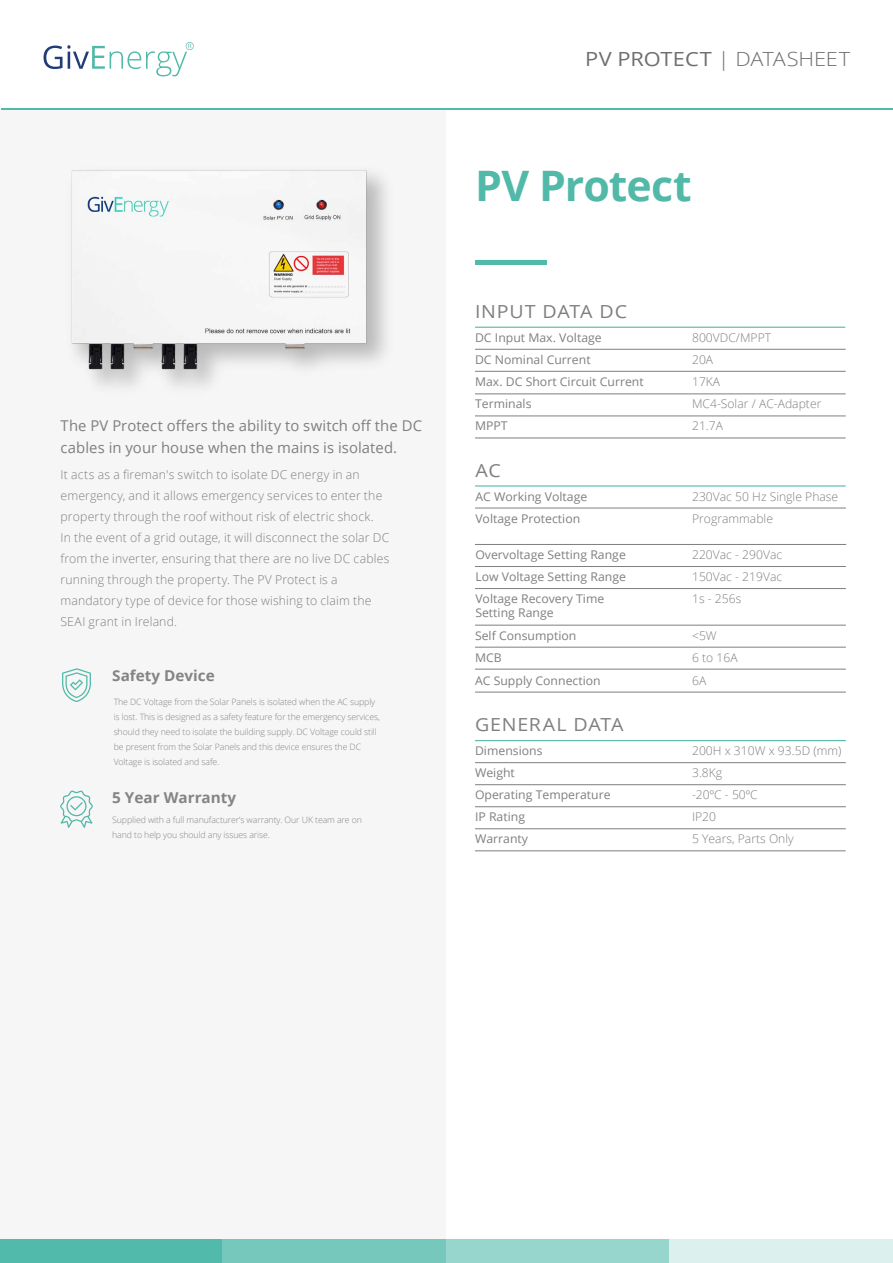
<style>
.page{position:relative;width:893px;height:1263px;background:#fff}
.page>*{position:absolute;margin:0;border:0;box-sizing:border-box;transform-origin:0 0}
.t1{font:700 42px "Open Sans";letter-spacing:-.025em;color:#52b9a9}
.t2{font:300 19.5px "Open Sans";letter-spacing:-.01em;color:#706f6e;scale:1.12 1}
.t3{font:18px "Open Sans";letter-spacing:.035em;color:#7f7f7f;scale:1.09 1}
.t4{font:700 15px "Open Sans";color:#838484}
.t5{font:14.85px/22.5px "Open Sans";letter-spacing:.005em;color:#7f7f7f}
.t6{font:300 12.3px/21px "Open Sans";letter-spacing:.015em;color:#7f7f7f}
.t7{font:12px/14.4px "Open Sans";color:#7f7f7f}
.t8{font:300 12px "Open Sans";color:#7f7f7f}
.t9{font:300 8.7px/15px "Open Sans";letter-spacing:-.01em;color:#838484}
.s1{font-weight:400}
</style>
<div class="page">
<svg style="left:44px;top:42px;width:150px;height:34px"></svg>
<div style="left:0;top:110px;width:446px;height:1143px;background:#f6f6f6"></div>
<div style="left:0;top:1239px;width:223px;height:24px;background:#52baaa"></div>
<div style="left:223px;top:1239px;width:223px;height:24px;background:#75c8bb"></div>
<div style="left:446px;top:1239px;width:223px;height:24px;background:#97d6cc"></div>
<div style="left:669px;top:1239px;width:223px;height:24px;background:#dcf1ee"></div>
<hr style="left:475px;top:260px;width:72px;height:4px;background:#52baaa">
<hr style="left:475px;top:740px;width:371px;height:1px;background:#52b9a9">
<hr style="left:475px;top:762px;width:371px;height:1px;background:#7f7f7f">
<hr style="left:475px;top:784px;width:371px;height:1px;background:#7f7f7f">
<hr style="left:475px;top:806px;width:371px;height:1px;background:#7f7f7f">
<hr style="left:475px;top:828px;width:371px;height:1px;background:#7f7f7f">
<hr style="left:475px;top:850px;width:371px;height:1px;background:#7f7f7f">
<hr style="left:475px;top:327px;width:370px;height:1px;background:#52b9a9">
<hr style="left:475px;top:349px;width:371px;height:1px;background:#7f7f7f">
<hr style="left:475px;top:371px;width:371px;height:1px;background:#7f7f7f">
<hr style="left:475px;top:394px;width:371px;height:1px;background:#7f7f7f">
<hr style="left:475px;top:416px;width:371px;height:1px;background:#7f7f7f">
<hr style="left:475px;top:438px;width:371px;height:1px;background:#7f7f7f">
<hr style="left:475px;top:485px;width:371px;height:1px;background:#52b9a9">
<hr style="left:475px;top:508px;width:371px;height:1px;background:#7f7f7f">
<hr style="left:475px;top:544px;width:371px;height:1px;background:#7f7f7f">
<hr style="left:475px;top:566px;width:371px;height:1px;background:#7f7f7f">
<hr style="left:475px;top:588px;width:371px;height:1px;background:#7f7f7f">
<hr style="left:475px;top:625px;width:371px;height:1px;background:#7f7f7f">
<hr style="left:475px;top:669px;width:371px;height:1px;background:#7f7f7f">
<hr style="left:475px;top:647px;width:371px;height:1px;background:#7f7f7f">
<hr style="left:475px;top:692px;width:371px;height:1px;background:#7f7f7f">
<hr style="left:1px;top:109px;width:892px;height:1px;background:#52baaa">
<img style="left:70px;top:169px;width:301px;height:204px">
<svg style="left:60px;top:790px;width:33px;height:38px"></svg>
<svg style="left:62px;top:668px;width:29px;height:34px"></svg>
<p class="t5" style="left:61px;top:414px;width:363px">The PV Protect offers the ability to switch off the DC cables in your house when the mains is isolated.</p>
<p class="t6" style="left:61px;top:464px;width:330px">It acts as a fireman's switch to isolate DC energy in an emergency, and it allows emergency services to enter the property through the roof without risk of electric shock.<br>In the event of a grid outage, it will disconnect the solar DC from the inverter, ensuring that there are no live DC cables running through the property. The PV Protect is a mandatory type of device for those wishing to claim the SEAI grant in Ireland.</p>
<p class="t4" style="left:112px;top:665px;width:104px">Safety Device</p>
<p class="t9" style="left:114px;top:694px;width:268px">The DC Voltage from the Solar Panels is isolated when the AC supply is lost. This is designed as a safety feature for the emergency services, should they need to isolate the building supply. DC Voltage could still be present from the Solar Panels and this device ensures the DC Voltage is isolated and safe.</p>
<p class="t4" style="left:112px;top:787px;width:126px">5 Year Warranty</p>
<p class="t9" style="left:112px;top:812px;width:251px">Supplied with a full manufacturer’s warranty. Our UK team are on hand to help you should any issues arise.</p>
<h2 class="t2" style="left:585px;top:46px;width:238px"><span class="s1">PV PROTECT</span> | DATASHEET</h2>
<h1 class="t1" style="left:475px;top:156px;width:218px">PV Protect</h1>
<h3 class="t3" style="left:475px;top:299px;width:141px">INPUT DATA DC</h3>
<p class="t7" style="left:475px;top:330px;width:128px">DC Input Max. Voltage</p>
<p class="t8" style="left:692px;top:329px;width:81px">800VDC/MPPT</p>
<p class="t7" style="left:475px;top:352px;width:117px">DC Nominal Current</p>
<p class="t8" style="left:692px;top:351px;width:23px">20A</p>
<p class="t7" style="left:475px;top:374px;width:170px">Max. DC Short Circuit Current</p>
<p class="t8" style="left:692px;top:373px;width:30px">17KA</p>
<p class="t7" style="left:475px;top:419px;width:34px">MPPT</p>
<p class="t8" style="left:692px;top:418px;width:32px">21.7A</p>
<p class="t7" style="left:475px;top:397px;width:58px">Terminals</p>
<p class="t8" style="left:692px;top:396px;width:131px">MC4-Solar / AC-Adapter</p>
<h3 class="t3" style="left:475px;top:458px;width:25px">AC</h3>
<p class="t7" style="left:475px;top:489px;width:113px">AC Working Voltage</p>
<p class="t8" style="left:692px;top:488px;width:148px">230Vac 50 Hz Single Phase</p>
<p class="t7" style="left:475px;top:511px;width:106px">Voltage Protection</p>
<p class="t8" style="left:692px;top:510px;width:82px">Programmable</p>
<p class="t7" style="left:475px;top:547px;width:152px">Overvoltage Setting Range</p>
<p class="t8" style="left:692px;top:546px;width:92px">220Vac - 290Vac</p>
<p class="t7" style="left:475px;top:569px;width:152px">Low Voltage Setting Range</p>
<p class="t8" style="left:692px;top:568px;width:92px">150Vac - 219Vac</p>
<p class="t7" style="left:475px;top:591px;width:131px">Voltage Recovery Time<br>Setting Range</p>
<p class="t8" style="left:692px;top:590px;width:51px">1s - 256s</p>
<p class="t7" style="left:475px;top:628px;width:103px">Self Consumption</p>
<p class="t8" style="left:692px;top:627px;width:26px">&lt;5W</p>
<p class="t7" style="left:475px;top:673px;width:127px">AC Supply Connection</p>
<p class="t8" style="left:692px;top:672px;width:16px">6A</p>
<p class="t7" style="left:475px;top:650px;width:28px">MCB</p>
<p class="t8" style="left:692px;top:649px;width:47px">6 to 16A</p>
<h3 class="t3" style="left:475px;top:713px;width:138px">GENERAL DATA</h3>
<p class="t7" style="left:475px;top:743px;width:69px">Dimensions</p>
<p class="t8" style="left:692px;top:743px;width:151px">200H x 310W x 93.5D (mm)</p>
<p class="t7" style="left:475px;top:765px;width:41px">Weight</p>
<p class="t8" style="left:692px;top:765px;width:32px">3.8Kg</p>
<p class="t7" style="left:475px;top:787px;width:137px">Operating Temperature</p>
<p class="t8" style="left:692px;top:787px;width:67px">-20ºC - 50ºC</p>
<p class="t7" style="left:475px;top:809px;width:52px">IP Rating</p>
<p class="t8" style="left:692px;top:809px;width:26px">IP20</p>
<p class="t7" style="left:475px;top:831px;width:55px">Warranty</p>
<p class="t8" style="left:692px;top:831px;width:103px">5 Years, Parts Only</p>
</div>
